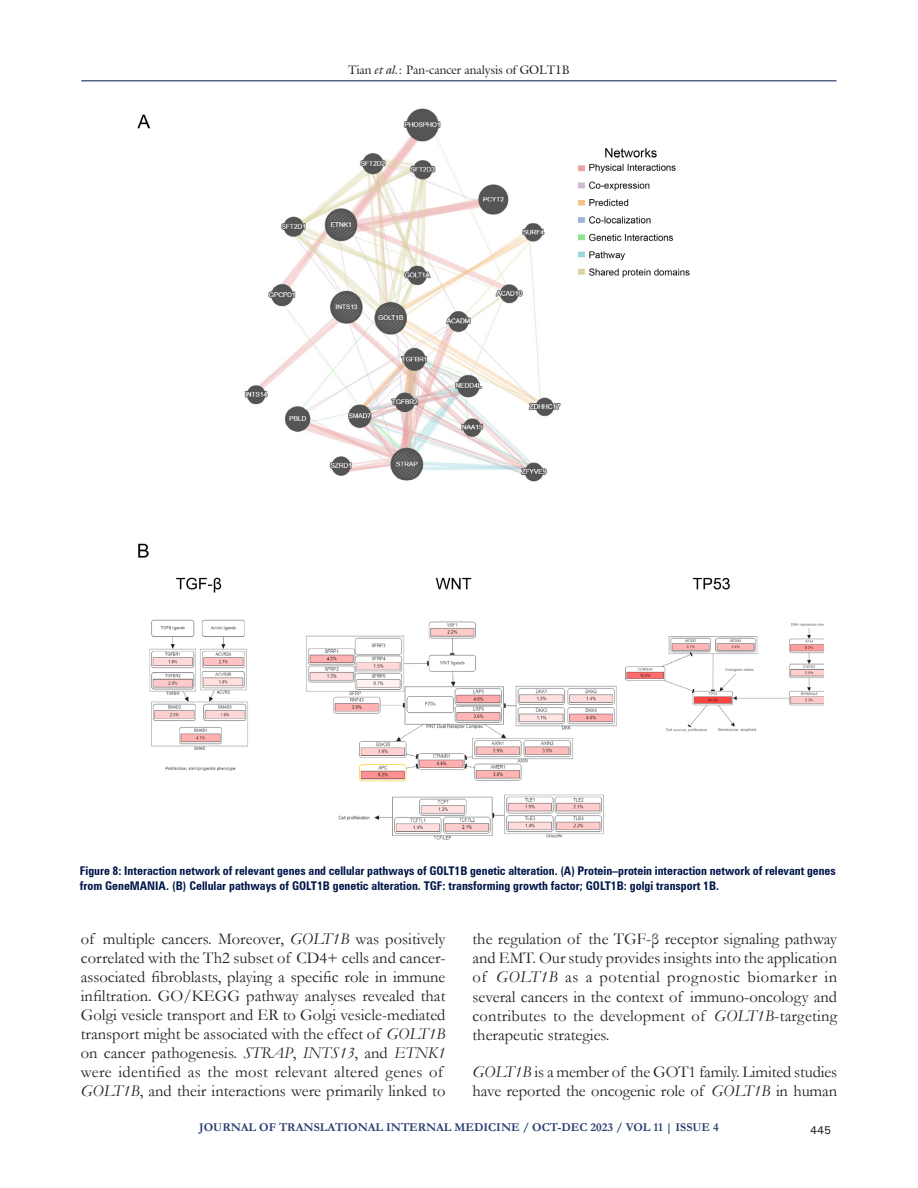
<style>
.page{position:relative;width:918px;height:1188px;background:#fff}
.page>*{position:absolute;margin:0;border:0;box-sizing:border-box;transform-origin:0 0}
.TX{font:16.5px/19px "Garamond";color:#231f20}
.FGC{font:700 condensed 12px/14.4px "Zurich BT";color:#00174a}
.t1{font:700 12px "Garamond";color:#2a3d70}
.t2{font:12px "Galliard IT Cby BT";color:#231f20}
.t3{font:500 11.25px "Univers";color:#231f20}
.s1{font-style:italic}
</style>
<div class="page">
<hr style="left:81px;top:80px;width:756px;height:1px;background:#00174a">
<img style="left:137px;top:108px;width:687px;height:732px">
<p class="t2" style="left:348px;top:62px;width:223px">Tian <span class="s1">et al.</span>: Pan-cancer analysis of GOLT1B</p>
<p class="FGC" style="left:80px;top:864px;width:758px">Figure 8: Interaction network of relevant genes and cellular pathways of GOLT1B genetic alteration. (A) Protein–protein interaction network of relevant genes from GeneMANIA. (B) Cellular pathways of GOLT1B genetic alteration. TGF: transforming growth factor; GOLT1B: golgi transport 1B.</p>
<p class="TX" style="left:81px;top:929px;width:366px">of multiple cancers. Moreover, <span class="s1">GOLT1B</span> was positively correlated with the Th2 subset of CD4+ cells and cancer&shy;associated fibroblasts, playing a specific role in immune infiltration. GO/KEGG pathway analyses revealed that Golgi vesicle transport and ER to Golgi vesicle-mediated transport might be associated with the effect of <span class="s1">GOLT1B </span>on cancer pathogenesis. <span class="s1">STRAP</span>, <span class="s1">INTS13</span>, and <span class="s1">ETNK1 </span>were identified as the most relevant altered genes of <span class="s1">GOLT1B</span>, and their interactions were primarily linked to</p>
<p class="TX" style="left:472px;top:929px;width:366px;text-align:justify">the regulation of the TGF-β receptor signaling pathway and EMT. Our study provides insights into the application of <span class="s1">GOLT1B</span> as a potential prognostic biomarker in several cancers in the context of immuno-oncology and contributes to the development of <span class="s1">GOLT1B</span>-targeting therapeutic strategies.</p>
<p class="TX" style="left:472px;top:1062px;width:366px"><span class="s1">GOLT1B</span> is a member of the GOT1 family. Limited studies have reported the oncogenic role of <span class="s1">GOLT1B</span> in human</p>
<p class="t1" style="left:199px;top:1119px;width:521px">JOURNAL OF TRANSLATIONAL INTERNAL MEDICINE / OCT-DEC 2023 / VOL 11 | ISSUE 4</p>
<p class="t3" style="left:810px;top:1123px;width:23px">445</p>
</div>
